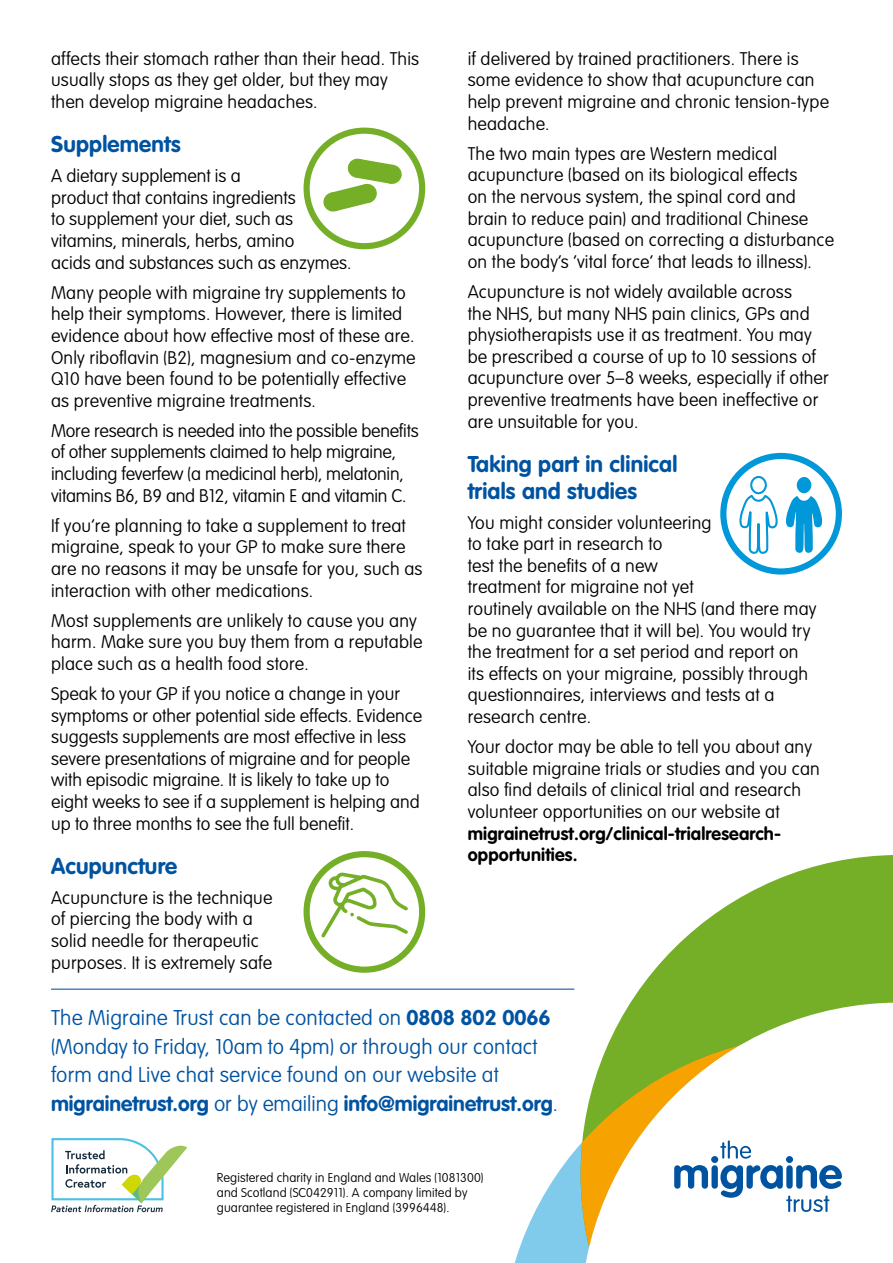
<style>
.page{position:relative;width:893px;height:1263px;background:#fff}
.page>*{position:absolute;margin:0;border:0;box-sizing:border-box;transform-origin:0 0}
.t1{font:700 22.5px/27px "VAG Rounded Std";letter-spacing:.01em;color:#0053a1}
.t2{font:100 21px/28.3px "VAG Rounded Std";letter-spacing:.01em;color:#0053a1}
.t3{font:100 18px/21.6px "VAG Rounded Std";letter-spacing:.01em;color:#000}
.t4{font:100 18px/21.6px "VAG Rounded Std";letter-spacing:-.01em;color:#000}
.t5{font:700 18px/21.6px "VAG Rounded Std";letter-spacing:.01em;color:#000}
.t6{font:100 12.6px/15.1px "VAG Rounded Std";letter-spacing:.01em;color:#000}
.s1{font-weight:700}
</style>
<div class="page">
<svg style="left:631px;top:855px;width:262px;height:147px;fill:#74af27"></svg>
<svg style="left:514px;top:1144px;width:66px;height:119px;fill:#80cbeb"></svg>
<svg style="left:580px;top:1002px;width:313px;height:261px"></svg>
<svg style="left:674px;top:1140px;width:168px;height:72px"></svg>
<hr style="left:51px;top:988px;width:523px;height:2px;background:#0053a1">
<svg style="left:51px;top:1138px;width:136px;height:74px"></svg>
<div style="left:304px;top:128px;width:121px;height:121px;border:6px solid #74af27;border-radius:50%"></div>
<svg style="left:323px;top:158px;width:79px;height:54px"></svg>
<div style="left:304px;top:851px;width:121px;height:122px;border:6px solid #74af27;border-radius:50%"></div>
<svg style="left:321px;top:872px;width:87px;height:66px"></svg>
<div style="left:720px;top:453px;width:122px;height:122px;border:6px solid #0098d8;border-radius:50%"></div>
<svg style="left:786px;top:477px;width:36px;height:76px"></svg>
<svg style="left:738px;top:473px;width:41px;height:102px"></svg>
<p class="t3" style="left:51px;top:48px;width:370px">affects their stomach rather than their head. This usually stops as they get older, but they may then develop migraine headaches.</p>
<p class="t1" style="left:51px;top:132px;width:131px">Supplements</p>
<p class="t3" style="left:51px;top:166px;width:302px">A dietary supplement is a<br>product that contains ingredients<br>to supplement your diet, such as vitamins, minerals, herbs, amino<br>acids and substances such as enzymes.</p>
<p class="t3" style="left:51px;top:282px;width:366px">Many people with migraine try supplements to help their symptoms. However, there is limited evidence about how effective most of these are.<br>Only riboflavin (B2), magnesium and co-enzyme Q10 have been found to be potentially effective as preventive migraine treatments.</p>
<p class="t4" style="left:51px;top:420px;width:369px">More research is needed into the possible benefits of other supplements claimed to help migraine, including feverfew (a medicinal herb), melatonin, vitamins B6, B9 and B12, vitamin E and vitamin C.</p>
<p class="t3" style="left:51px;top:515px;width:373px">If you’re planning to take a supplement to treat migraine, speak to your GP to make sure there are no reasons it may be unsafe for you, such as interaction with other medications.</p>
<p class="t3" style="left:51px;top:610px;width:373px">Most supplements are unlikely to cause you any harm. Make sure you buy them from a reputable place such as a health food store.</p>
<p class="t3" style="left:51px;top:683px;width:373px">Speak to your GP if you notice a change in your symptoms or other potential side effects. Evidence suggests supplements are most effective in less severe presentations of migraine and for people with episodic migraine. It is likely to take up to eight weeks to see if a supplement is helping and up to three months to see the full benefit.</p>
<p class="t1" style="left:51px;top:853px;width:128px">Acupuncture</p>
<p class="t3" style="left:51px;top:887px;width:223px">Acupuncture is the technique of piercing the body with a solid needle for therapeutic purposes. It is extremely safe</p>
<p class="t3" style="left:468px;top:48px;width:363px">if delivered by trained practitioners. There is some evidence to show that acupuncture can help prevent migraine and chronic tension-type headache.</p>
<p class="t3" style="left:468px;top:143px;width:368px">The two main types are Western medical acupuncture (based on its biological effects<br>on the nervous system, the spinal cord and brain to reduce pain) and traditional Chinese acupuncture (based on correcting a disturbance on the body’s ‘vital force’ that leads to illness).</p>
<p class="t3" style="left:468px;top:281px;width:363px">Acupuncture is not widely available across<br>the NHS, but many NHS pain clinics, GPs and physiotherapists use it as treatment. You may be prescribed a course of up to 10 sessions of acupuncture over 5–8 weeks, especially if other preventive treatments have been ineffective or are unsuitable for you.</p>
<p class="t1" style="left:468px;top:451px;width:211px">Taking part in clinical trials and studies</p>
<p class="t3" style="left:468px;top:512px;width:350px">You might consider volunteering<br>to take part in research to<br>test the benefits of a new<br>treatment for migraine not yet<br>routinely available on the NHS (and there may be no guarantee that it will be). You would try the treatment for a set period and report on its effects on your migraine, possibly through questionnaires, interviews and tests at a research centre.</p>
<p class="t3" style="left:468px;top:737px;width:354px">Your doctor may be able to tell you about any suitable migraine trials or studies and you can also find details of clinical trial and research volunteer opportunities on our website at</p>
<p class="t5" style="left:468px;top:823px;width:315px">migrainetrust.org/clinical-trialresearch&shy;opportunities.</p>
<p class="t2" style="left:51px;top:1005px;width:508px">The Migraine Trust can be contacted on <span class="s1">0808 802 0066 </span>(Monday to Friday, 10am to 4pm) or through our contact form and Live chat service found on our website at <span class="s1">migrainetrust.org</span> or by emailing <span class="s1">info@migrainetrust.org</span>.</p>
<p class="t6" style="left:217px;top:1170px;width:268px">Registered charity in England and Wales (1081300) and Scotland (SC042911). A company limited by guarantee registered in England (3996448).</p>
</div>
